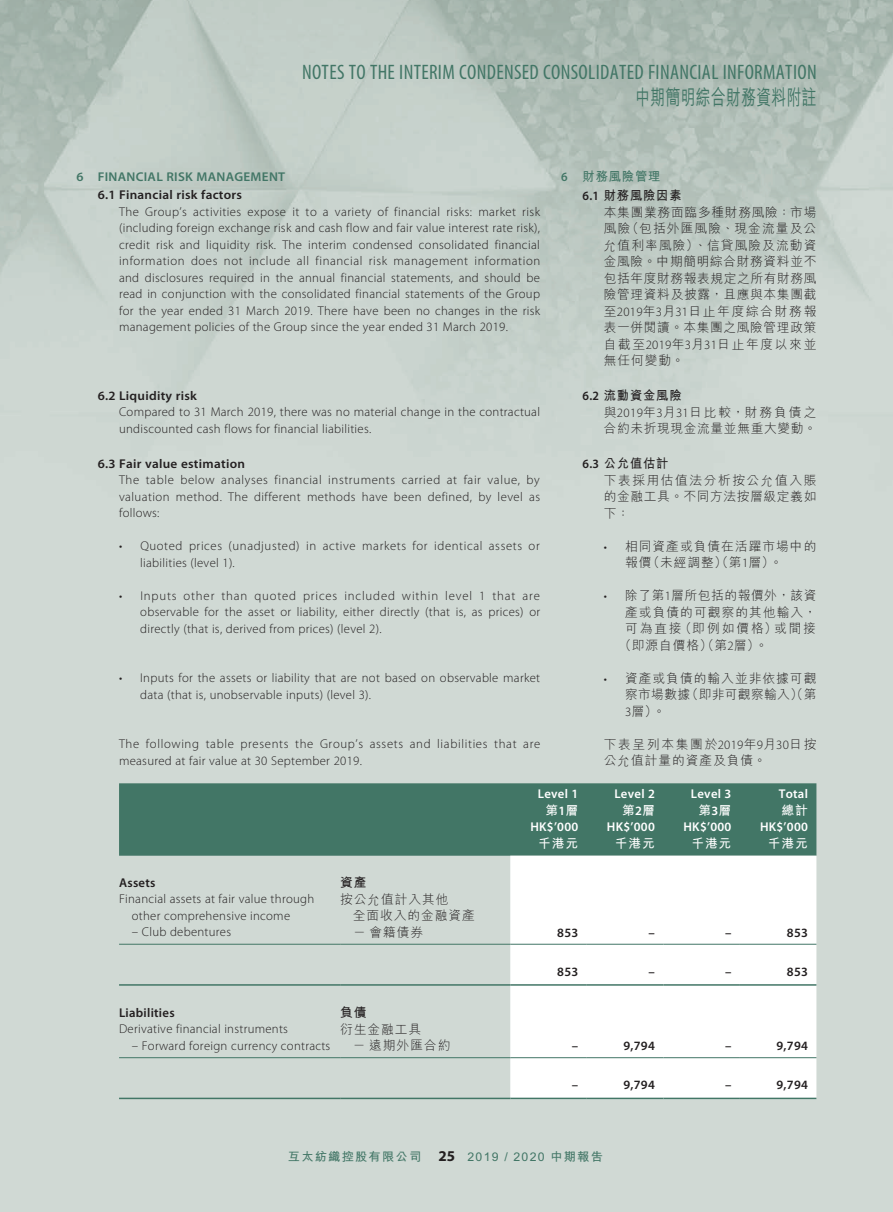
<style>
.page{position:relative;width:893px;height:1212px;background:#fff}
.page>*{position:absolute;margin:0;border:0;box-sizing:border-box;transform-origin:0 0}
.t1{font:condensed 21px "Myriad Pro";letter-spacing:.015em;color:#427666}
.t2{font:500 21px "M Hei HK";letter-spacing:.03em;color:#427666;scale:.7 1}
._00_txt{font:300 12.75px/16.5px "Myriad Pro";letter-spacing:.02em;color:#231f20;text-align:justify}
._00_txt_C{font:300 12.75px/16.5px "M Hei HK";letter-spacing:.075em;color:#231f20;text-align:justify}
._50_Table_txt{font:300 12.75px/16.5px "Myriad Pro";letter-spacing:.02em;color:#231f20}
._00_txt-2{font:300 12.75px/16.5px "Myriad Pro";letter-spacing:.05em;color:#231f20}
._00_txt-3{font:300 12.75px/16.5px "Myriad Pro";letter-spacing:.045em;color:#231f20}
._03_H3{font:600 12.75px "Myriad Pro";letter-spacing:.02em;color:#231f20;scale:1.04 1}
._50_Table_txt-2{font:600 12.75px "Myriad Pro";letter-spacing:.02em;color:#231f20}
._00_txt_C-2{font:300 12.75px/16.5px "M Hei HK";letter-spacing:.045em;color:#231f20}
._50_Table_txt-3{font:600 12.75px "Myriad Pro";letter-spacing:.02em;color:#fff}
._50_Table_txt-4{font:300 12.75px/16.5px "M Hei HK";letter-spacing:.07em;color:#231f20}
._03_H3_C{font:700 12.75px "M Hei HK";letter-spacing:.07em;color:#231f20;scale:.96 1}
._02_H2{font:600 12.75px "Myriad Pro";letter-spacing:.02em;color:#427666;scale:1.04 1}
._50_Table_txt-5{font:700 12.75px "M Hei HK";letter-spacing:.07em;color:#fff}
._00_txt_C-3{font:300 12.75px "M Hei HK";letter-spacing:.155em;color:#231f20}
._02_H2_C{font:700 12.75px "M Hei HK";letter-spacing:.07em;color:#427666;scale:.96 1}
._50_Table_txt-6{font:700 12.75px "M Hei HK";color:#231f20}
.t3{font:700 12px "M Hei HK";letter-spacing:.1em;color:#427666}
.s1{font-family:"Myriad Pro";font-weight:600}
.s2{font-family:"Myriad Pro"}
.s3{font-family:"Myriad Pro";font-size:15px;color:#231f20}
</style>
<div class="page">
<div style="left:119px;top:783px;width:697px;height:73px;background:#427666"></div>
<svg style="left:510px;top:856px;width:306px;height:241px"></svg>
<hr style="left:119px;top:944px;width:221px;height:1px;background:#427666">
<hr style="left:340px;top:944px;width:170px;height:1px;background:#427666">
<hr style="left:510px;top:944px;width:77px;height:1px;background:#427666">
<hr style="left:587px;top:944px;width:76px;height:1px;background:#427666">
<hr style="left:663px;top:944px;width:77px;height:1px;background:#427666">
<hr style="left:740px;top:944px;width:76px;height:1px;background:#427666">
<hr style="left:119px;top:984px;width:221px;height:2px;background:#427666">
<hr style="left:340px;top:984px;width:170px;height:2px;background:#427666">
<hr style="left:510px;top:984px;width:77px;height:2px;background:#427666">
<hr style="left:587px;top:984px;width:76px;height:2px;background:#427666">
<hr style="left:663px;top:984px;width:77px;height:2px;background:#427666">
<hr style="left:740px;top:984px;width:76px;height:2px;background:#427666">
<hr style="left:119px;top:1057px;width:221px;height:1px;background:#427666">
<hr style="left:340px;top:1057px;width:170px;height:1px;background:#427666">
<hr style="left:510px;top:1057px;width:77px;height:1px;background:#427666">
<hr style="left:587px;top:1057px;width:76px;height:1px;background:#427666">
<hr style="left:663px;top:1057px;width:77px;height:1px;background:#427666">
<hr style="left:740px;top:1057px;width:76px;height:1px;background:#427666">
<hr style="left:119px;top:1097px;width:221px;height:2px;background:#427666">
<hr style="left:340px;top:1097px;width:170px;height:2px;background:#427666">
<hr style="left:510px;top:1097px;width:77px;height:2px;background:#427666">
<hr style="left:587px;top:1097px;width:76px;height:2px;background:#427666">
<hr style="left:663px;top:1097px;width:77px;height:2px;background:#427666">
<hr style="left:740px;top:1097px;width:76px;height:2px;background:#427666">
<h1 class="t1" style="left:302px;top:59px;width:516px">NOTES TO THE INTERIM CONDENSED CONSOLIDATED FINANCIAL INFORMATION</h1>
<h1 class="t2" style="left:635px;top:83px;width:260px">中期簡明綜合財務資料附註</h1>
<p class="_02_H2_C" style="left:561px;top:168px;width:105px"><span class="s1">6</span> 財務風險管理</p>
<p class="_03_H3_C" style="left:583px;top:186px;width:105px"><span class="s1">6.1</span> 財務風險因素</p>
<p class="_00_txt_C" style="left:604px;top:203px;width:214px">本集團業務面臨多種財務風險：市場風險（包括外匯風險、現金流量及公允值利率風險）、信貸風險及流動資金風險。中期簡明綜合財務資料並不包括年度財務報表規定之所有財務風險管理資料及披露，且應與本集團截至<span class="s2">2019</span>年<span class="s2">3</span>月<span class="s2">31</span>日止年度綜合財務報表一併閱讀。本集團之風險管理政策自截至<span class="s2">2019</span>年<span class="s2">3</span>月<span class="s2">31</span>日止年度以來並無任何變動。</p>
<p class="_03_H3_C" style="left:583px;top:386px;width:105px"><span class="s1">6.2</span> 流動資金風險</p>
<p class="_00_txt_C-2" style="left:604px;top:403px;width:214px">與<span class="s2">2019</span>年<span class="s2">3</span>月<span class="s2">31</span>日比較，財務負債之合約未折現現金流量並無重大變動。</p>
<p class="_03_H3_C" style="left:583px;top:454px;width:91px"><span class="s1">6.3</span> 公允值估計</p>
<p class="_00_txt_C" style="left:604px;top:471px;width:214px">下表採用估值法分析按公允值入賬的金融工具。不同方法按層級定義如下：</p>
<p class="_00_txt_C" style="left:625px;top:537px;width:193px;text-indent:-21px"><span class="s2">•</span> 相同資產或負債在活躍市場中的報價（未經調整）（第<span class="s2">1</span>層）。</p>
<p class="_00_txt_C-2" style="left:604px;top:587px;width:214px"><span class="s2">•</span> 除了第<span class="s2">1</span>層所包括的報價外，該資</p>
<p class="_00_txt_C" style="left:625px;top:603px;width:193px">產或負債的可觀察的其他輸入，</p>
<p class="_00_txt_C-3" style="left:625px;top:620px;width:193px">可為直接（即例如價格）或間接</p>
<p class="_00_txt_C" style="left:619px;top:636px;width:151px">（即源自價格）（第<span class="s2">2</span>層）。</p>
<p class="_00_txt_C" style="left:625px;top:669px;width:193px;text-indent:-21px"><span class="s2">•</span> 資產或負債的輸入並非依據可觀察市場數據（即非可觀察輸入）（第<span class="s2">3</span>層）。</p>
<p class="_00_txt_C" style="left:604px;top:735px;width:214px">下表呈列本集團於<span class="s2">2019</span>年<span class="s2">9</span>月<span class="s2">30</span>日按公允值計量的資產及負債。</p>
<p class="_02_H2" style="left:77px;top:168px;width:202px">6 FINANCIAL RISK MANAGEMENT</p>
<p class="_03_H3" style="left:98px;top:187px;width:140px">6.1 Financial risk factors</p>
<p class="_00_txt" style="left:119px;top:203px;width:423px">The Group’s activities expose it to a variety of financial risks: market risk (including foreign exchange risk and cash flow and fair value interest rate risk), credit risk and liquidity risk. The interim condensed consolidated financial information does not include all financial risk management information and disclosures required in the annual financial statements, and should be read in conjunction with the consolidated financial statements of the Group for the year ended 31 March 2019. There have been no changes in the risk management policies of the Group since the year ended 31 March 2019.</p>
<p class="_03_H3" style="left:98px;top:387px;width:97px">6.2 Liquidity risk</p>
<p class="_00_txt" style="left:119px;top:403px;width:422px">Compared to 31 March 2019, there was no material change in the contractual undiscounted cash flows for financial liabilities.</p>
<p class="_03_H3" style="left:98px;top:455px;width:143px">6.3 Fair value estimation</p>
<p class="_00_txt" style="left:119px;top:472px;width:423px">The table below analyses financial instruments carried at fair value, by valuation method. The different methods have been defined, by level as follows:</p>
<p class="_00_txt-3" style="left:140px;top:538px;width:401px;text-indent:-21px">• Quoted prices (unadjusted) in active markets for identical assets or liabilities (level 1).</p>
<p class="_00_txt" style="left:140px;top:587px;width:401px;text-indent:-21px">• Inputs other than quoted prices included within level 1 that are observable for the asset or liability, either directly (that is, as prices) or directly (that is, derived from prices) (level 2).</p>
<p class="_00_txt" style="left:140px;top:670px;width:401px;text-indent:-21px">• Inputs for the assets or liability that are not based on observable market data (that is, unobservable inputs) (level 3).</p>
<p class="_00_txt-2" style="left:119px;top:736px;width:423px">The following table presents the Group’s assets and liabilities that are measured at fair value at 30 September 2019.</p>
<p class="_50_Table_txt-3" style="left:538px;top:786px;width:42px">Level 1</p>
<p class="_50_Table_txt-3" style="left:614px;top:786px;width:42px">Level 2</p>
<p class="_50_Table_txt-3" style="left:691px;top:786px;width:42px">Level 3</p>
<p class="_50_Table_txt-3" style="left:779px;top:786px;width:31px">Total</p>
<p class="_50_Table_txt-5" style="left:545px;top:801px;width:34px">第<span class="s1">1</span>層</p>
<p class="_50_Table_txt-5" style="left:622px;top:801px;width:34px">第<span class="s1">2</span>層</p>
<p class="_50_Table_txt-5" style="left:698px;top:801px;width:34px">第<span class="s1">3</span>層</p>
<p class="_50_Table_txt-5" style="left:781px;top:801px;width:28px">總計</p>
<p class="_50_Table_txt-3" style="left:530px;top:819px;width:49px">HK$’000</p>
<p class="_50_Table_txt-3" style="left:607px;top:819px;width:49px">HK$’000</p>
<p class="_50_Table_txt-3" style="left:683px;top:819px;width:49px">HK$’000</p>
<p class="_50_Table_txt-3" style="left:760px;top:819px;width:49px">HK$’000</p>
<p class="_50_Table_txt-5" style="left:538px;top:834px;width:42px">千港元</p>
<p class="_50_Table_txt-5" style="left:615px;top:834px;width:42px">千港元</p>
<p class="_50_Table_txt-5" style="left:691px;top:834px;width:42px">千港元</p>
<p class="_50_Table_txt-5" style="left:768px;top:834px;width:42px">千港元</p>
<p class="_50_Table_txt-2" style="left:119px;top:875px;width:38px">Assets</p>
<p class="_50_Table_txt-6" style="left:340px;top:873px;width:28px">資產</p>
<p class="_50_Table_txt" style="left:132px;top:890px;width:184px;text-indent:-13px">Financial assets at fair value through other comprehensive income</p>
<p class="_50_Table_txt-4" style="left:353px;top:890px;width:124px;text-indent:-13px">按公允值計入其他<br>全面收入的金融資產</p>
<p class="_50_Table_txt" style="left:132px;top:923px;width:101px">– Club debentures</p>
<p class="_50_Table_txt-4" style="left:353px;top:923px;width:72px">－會籍債券</p>
<p class="_50_Table_txt-2" style="left:557px;top:924px;width:23px">853</p>
<p class="_50_Table_txt-2" style="left:648px;top:924px;width:8px">–</p>
<p class="_50_Table_txt-2" style="left:725px;top:924px;width:8px">–</p>
<p class="_50_Table_txt-2" style="left:787px;top:924px;width:23px">853</p>
<p class="_50_Table_txt-2" style="left:557px;top:963px;width:23px">853</p>
<p class="_50_Table_txt-2" style="left:648px;top:963px;width:8px">–</p>
<p class="_50_Table_txt-2" style="left:725px;top:963px;width:8px">–</p>
<p class="_50_Table_txt-2" style="left:787px;top:963px;width:23px">853</p>
<p class="_50_Table_txt-2" style="left:119px;top:1005px;width:57px">Liabilities</p>
<p class="_50_Table_txt-6" style="left:340px;top:1003px;width:28px">負債</p>
<p class="_50_Table_txt" style="left:119px;top:1020px;width:170px">Derivative financial instruments</p>
<p class="_50_Table_txt" style="left:132px;top:1037px;width:200px">– Forward foreign currency contracts</p>
<p class="_50_Table_txt-4" style="left:353px;top:1020px;width:99px;text-indent:-13px">衍生金融工具<br>－遠期外匯合約</p>
<p class="_50_Table_txt-2" style="left:572px;top:1038px;width:8px">–</p>
<p class="_50_Table_txt-2" style="left:623px;top:1038px;width:33px">9,794</p>
<p class="_50_Table_txt-2" style="left:725px;top:1038px;width:8px">–</p>
<p class="_50_Table_txt-2" style="left:776px;top:1038px;width:33px">9,794</p>
<p class="_50_Table_txt-2" style="left:572px;top:1077px;width:8px">–</p>
<p class="_50_Table_txt-2" style="left:623px;top:1077px;width:33px">9,794</p>
<p class="_50_Table_txt-2" style="left:725px;top:1077px;width:8px">–</p>
<p class="_50_Table_txt-2" style="left:776px;top:1077px;width:33px">9,794</p>
<p class="t3" style="left:288px;top:1147px;width:317px">互太紡織控股有限公司 <span class="s3">25</span> 2019 / 2020 中期報告</p>
</div>
